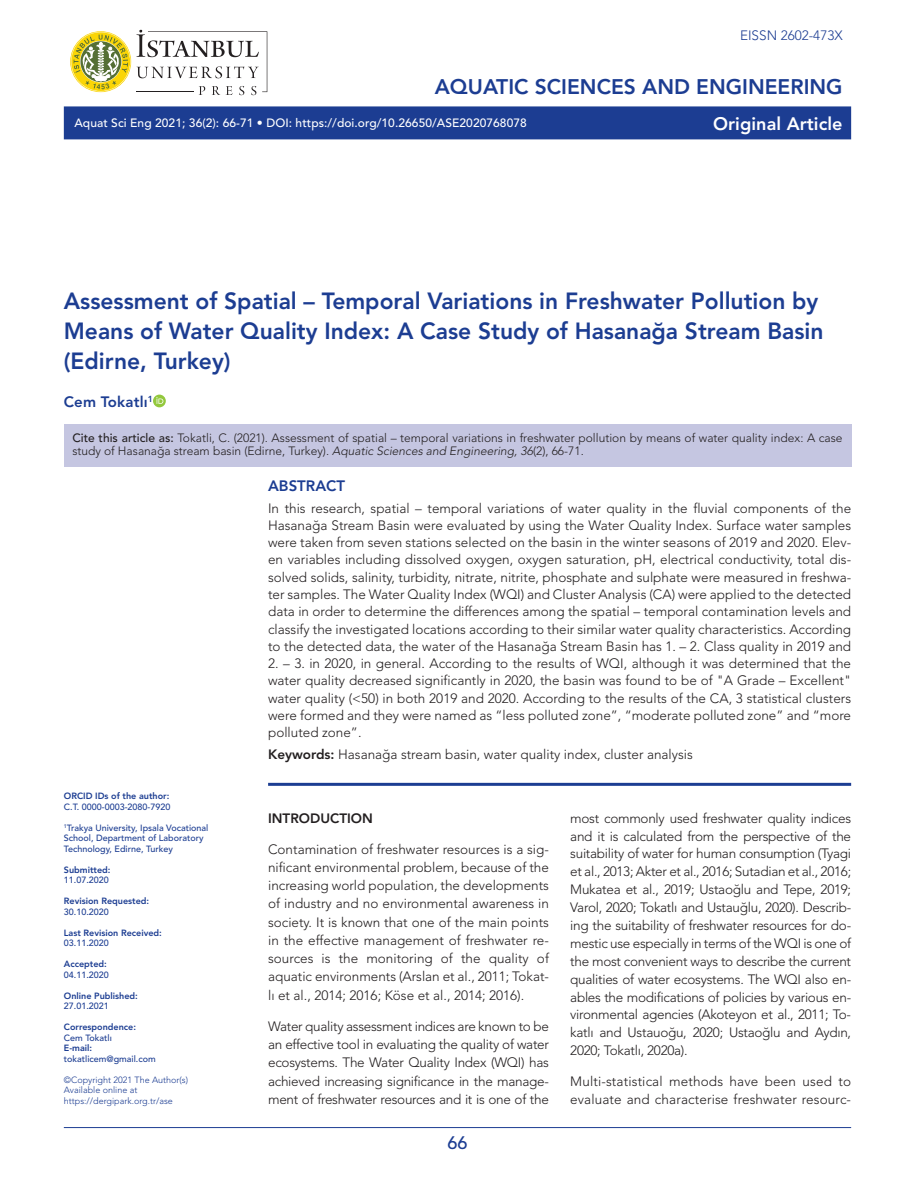
<style>
.page{position:relative;width:915px;height:1191px;background:#fff}
.page>*{position:absolute;margin:0;border:0;box-sizing:border-box;transform-origin:0 0}
.t1{font:800 23.25px/30px "Avenir LT Std";color:#1c3d92}
.t2{font:800 21px "Avenir LT Std";color:#1c3d92}
.t3{font:800 18px "Avenir LT Std";letter-spacing:.005em;color:#fff}
.t4{font:500 18px "Avenir LT Std";color:#1c3d92}
.t5{font:800 15px "Avenir LT Std";color:#1c3d92}
.t6{font:300 13.5px/17.9px "Avenir LT Std";color:#231f20;text-align:justify}
.t7{font:300 13.5px "Avenir LT Std";color:#1c3d92}
.t8{font:800 13.5px "Avenir LT Std";color:#231f20}
.t9{font:300 12px/13.5px "Avenir LT Std";color:#231f20}
.t10{font:500 12px "Avenir LT Std";letter-spacing:.005em;color:#fff}
.t11{font:500 9px/10.5px "Avenir LT Std";color:#1c3d92}
.t12{font:800 9px "Avenir LT Std";color:#1c3d92}
.t13{font:300 9px/10.5px "Avenir LT Std";color:#1c3d92}
.s1{font-weight:500}
.s2{font-style:italic}
.s3{font-weight:800}
</style>
<div class="page">
<hr style="left:64px;top:1127px;width:786px;height:1px;background:#1c3d92">
<div style="left:64px;top:106px;width:786px;height:33px;background:#1c3d92"></div>
<div style="left:64px;top:424px;width:786px;height:43px;background:#c5c6e1"></div>
<hr style="left:268px;top:783px;width:281px;height:3px;background:#1c3d92">
<hr style="left:549px;top:783px;width:301px;height:3px;background:#1c3d92">
<svg style="left:70px;top:30px;width:197px;height:65px"></svg>
<svg style="left:153px;top:394px;width:13px;height:13px"></svg>
<svg style="left:156px;top:397px;width:7px;height:7px"></svg>
<p class="t7" style="left:739px;top:27px;width:104px">EISSN 2602-473X</p>
<h2 class="t2" style="left:434px;top:74px;width:409px">AQUATIC SCIENCES AND ENGINEERING</h2>
<p class="t10" style="left:74px;top:116px;width:453px">Aquat Sci Eng 2021; 36(2): 66-71 • DOI: https://doi.org/10.26650/ASE2020768078</p>
<h3 class="t3" style="left:712px;top:113px;width:131px">Original Article</h3>
<h1 class="t1" style="left:64px;top:286px;width:760px">Assessment of Spatial – Temporal Variations in Freshwater Pollution by<br>Means of Water Quality Index: A Case Study of Hasanağa Stream Basin (Edirne, Turkey)</h1>
<p class="t5" style="left:64px;top:393px;width:91px">Cem Tokatlı<sup>1</sup></p>
<p class="t9" style="left:72px;top:431px;width:771px"><span class="s1">Cite this article as:</span> Tokatli, C. (2021). Assessment of spatial – temporal variations in freshwater pollution by means of water quality index: A case study of Hasanağa stream basin (Edirne, Turkey). <span class="s2">Aquatic Sciences and Engineering, 36</span>(2), 66-71.</p>
<p class="t12" style="left:64px;top:790px;width:107px">ORCID IDs of the author:</p>
<p class="t11" style="left:64px;top:801px;width:108px">C.T. 0000-0003-2080-7920</p>
<p class="t11" style="left:64px;top:822px;width:146px"><sup>1</sup>Trakya University, Ipsala Vocational<br>School, Department of Laboratory<br>Technology, Edirne, Turkey</p>
<p class="t12" style="left:64px;top:864px;width:48px">Submitted:</p>
<p class="t11" style="left:64px;top:875px;width:47px">11.07.2020</p>
<p class="t12" style="left:64px;top:895px;width:87px">Revision Requested:</p>
<p class="t11" style="left:64px;top:906px;width:47px">30.10.2020</p>
<p class="t12" style="left:64px;top:927px;width:100px">Last Revision Received:</p>
<p class="t11" style="left:64px;top:938px;width:47px">03.11.2020</p>
<p class="t12" style="left:64px;top:958px;width:45px">Accepted:</p>
<p class="t11" style="left:64px;top:969px;width:47px">04.11.2020</p>
<p class="t12" style="left:64px;top:990px;width:76px">Online Published:</p>
<p class="t11" style="left:64px;top:1001px;width:47px">27.01.2021</p>
<p class="t12" style="left:64px;top:1021px;width:74px">Correspondence:</p>
<p class="t11" style="left:64px;top:1032px;width:50px">Cem Tokatlı</p>
<p class="t12" style="left:64px;top:1042px;width:30px">E-mail:</p>
<p class="t11" style="left:64px;top:1053px;width:93px">tokatlicem@gmail.com</p>
<p class="t13" style="left:64px;top:1074px;width:126px">©Copyright 2021 The Author(s)<br>Available online at https://dergipark.org.tr/ase</p>
<p class="t5" style="left:268px;top:477px;width:78px">ABSTRACT</p>
<p class="t6" style="left:268px;top:499px;width:584px;line-height:17.2px">In this research, spatial – temporal variations of water quality in the fluvial components of the Hasanağa Stream Basin were evaluated by using the Water Quality Index. Surface water samples were taken from seven stations selected on the basin in the winter seasons of 2019 and 2020. Elev&shy;en variables including dissolved oxygen, oxygen saturation, pH, electrical conductivity, total dis&shy;solved solids, salinity, turbidity, nitrate, nitrite, phosphate and sulphate were measured in freshwa&shy;ter samples. The Water Quality Index (WQI) and Cluster Analysis (CA) were applied to the detected data in order to determine the differences among the spatial – temporal contamination levels and classify the investigated locations according to their similar water quality characteristics. According to the detected data, the water of the Hasanağa Stream Basin has 1. – 2. Class quality in 2019 and</p>
<p class="t6" style="left:268px;top:655px;width:584px;line-height:17.2px">2. – 3. in 2020, in general. According to the results of WQI, although it was determined that the water quality decreased significantly in 2020, the basin was found to be of "A Grade – Excellent" water quality (&lt;50) in both 2019 and 2020. According to the results of the CA, 3 statistical clusters were formed and they were named as “less polluted zone”, “moderate polluted zone” and “more polluted zone”.</p>
<p class="t6" style="left:268px;top:745px;width:426px"><span class="s3">Keywords:</span> Hasanağa stream basin, water quality index, cluster analysis</p>
<p class="t8" style="left:268px;top:810px;width:106px">INTRODUCTION</p>
<p class="t6" style="left:268px;top:839px;width:282px;line-height:18.3px">Contamination of freshwater resources is a sig&shy;nificant environmental problem, because of the increasing world population, the developments of industry and no environmental awareness in society. It is known that one of the main points in the effective management of freshwater re&shy;sources is the monitoring of the quality of aquatic environments (Arslan et al., 2011; Tokat&shy;lı et al., 2014; 2016; Köse et al., 2014; 2016).</p>
<p class="t6" style="left:268px;top:1017px;width:282px;line-height:18.3px">Water quality assessment indices are known to be an effective tool in evaluating the quality of water ecosystems. The Water Quality Index (WQI) has achieved increasing significance in the manage&shy;ment of freshwater resources and it is one of the</p>
<h3 class="t4" style="left:447px;top:1132px;width:22px">66</h3>
<p class="t6" style="left:570px;top:809px;width:282px">most commonly used freshwater quality indices and it is calculated from the perspective of the suitability of water for human consumption (Tyagi et al., 2013; Akter et al., 2016; Sutadian et al., 2016; Mukatea et al., 2019; Ustaoğlu and Tepe, 2019; Varol, 2020; Tokatlı and Ustauğlu, 2020). Describ&shy;ing the suitability of freshwater resources for do&shy;mestic use especially in terms of the WQI is one of the most convenient ways to describe the current qualities of water ecosystems. The WQI also en&shy;ables the modifications of policies by various en&shy;vironmental agencies (Akoteyon et al., 2011; To&shy;katlı and Ustauoğu, 2020; Ustaoğlu and Aydın, 2020; Tokatlı, 2020a).</p>
<p class="t6" style="left:570px;top:1072px;width:282px">Multi-statistical methods have been used to evaluate and characterise freshwater resourc-</p>
</div>
